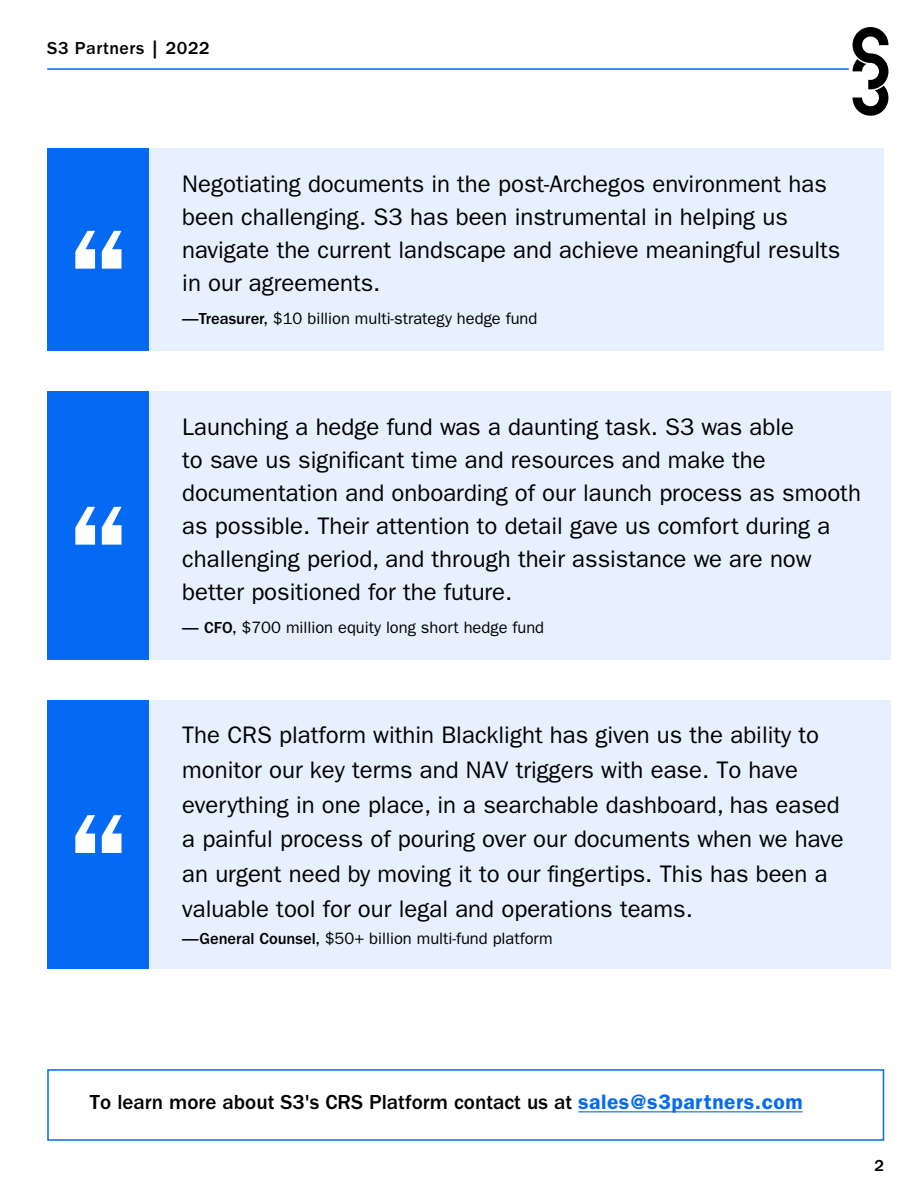
<style>
.page{position:relative;width:918px;height:1188px;background:#fff}
.page>*{position:absolute;margin:0;border:0;box-sizing:border-box;transform-origin:0 0}
.t1{font:24px/33px "ITC Franklin Gothic Std";color:#000}
.t2{font:500 21px "ITC Franklin Gothic Std";color:#000}
.t3{font:500 18px "ITC Franklin Gothic Std";letter-spacing:.03em;color:#000}
.t4{font:16.5px "ITC Franklin Gothic Std";color:#000}
.t5{font:500 16.5px "ITC Franklin Gothic Std";color:#000}
.s1{font-weight:500}
.s2{font-weight:600;color:#056af3}
</style>
<div class="page">
<hr style="left:47px;top:68px;width:802px;height:2px;background:#056af3">
<svg style="left:853px;top:27px;width:35px;height:89px"></svg>
<hr style="left:578px;top:1111px;width:225px;height:1px;background:#056af3">
<div style="left:47px;top:1069px;width:837px;height:72px;border:2px solid #056af3"></div>
<div style="left:148px;top:148px;width:736px;height:203px;background:#e6f0fe"></div>
<div style="left:148px;top:392px;width:743px;height:268px;background:#e6f0fe"></div>
<div style="left:148px;top:700px;width:743px;height:268px;background:#e6f0fe"></div>
<div style="left:47px;top:148px;width:101px;height:203px;background:#056af3"></div>
<svg style="left:75px;top:231px;width:47px;height:38px"></svg>
<div style="left:47px;top:392px;width:101px;height:268px;background:#056af3"></div>
<svg style="left:75px;top:507px;width:47px;height:38px"></svg>
<div style="left:47px;top:700px;width:101px;height:268px;background:#056af3"></div>
<svg style="left:75px;top:815px;width:47px;height:38px"></svg>
<p class="t3" style="left:47px;top:38px;width:164px">S3 Partners | 2022</p>
<p class="t1" style="left:182px;top:167px;width:660px">Negotiating documents in the post-Archegos environment has been challenging. S3 has been instrumental in helping us navigate the current landscape and achieve meaningful results in our agreements.</p>
<p class="t4" style="left:182px;top:309px;width:357px"><span class="s1">—Treasurer,</span> $10 billion multi-strategy hedge fund</p>
<p class="t1" style="left:182px;top:410px;width:680px">Launching a hedge fund was a daunting task. S3 was able<br>to save us significant time and resources and make the documentation and onboarding of our launch process as smooth as possible. Their attention to detail gave us comfort during a challenging period, and through their assistance we are now better positioned for the future.</p>
<p class="t4" style="left:182px;top:618px;width:363px"><span class="s1">— CFO,</span> $700 million equity long short hedge fund</p>
<p class="t1" style="left:182px;top:718px;width:663px;line-height:34.7px">The CRS platform within Blacklight has given us the ability to monitor our key terms and NAV triggers with ease. To have everything in one place, in a searchable dashboard, has eased a painful process of pouring over our documents when we have an urgent need by moving it to our fingertips. This has been a valuable tool for our legal and operations teams.</p>
<p class="t4" style="left:182px;top:929px;width:372px"><span class="s1">— General Counsel,</span> $50+ billion multi-fund platform</p>
<p class="t2" style="left:90px;top:1090px;width:714px">To learn more about S3's CRS Platform contact us at <span class="s2">sales@s3partners.com</span></p>
<p class="t5" style="left:875px;top:1156px;width:11px">2</p>
</div>
